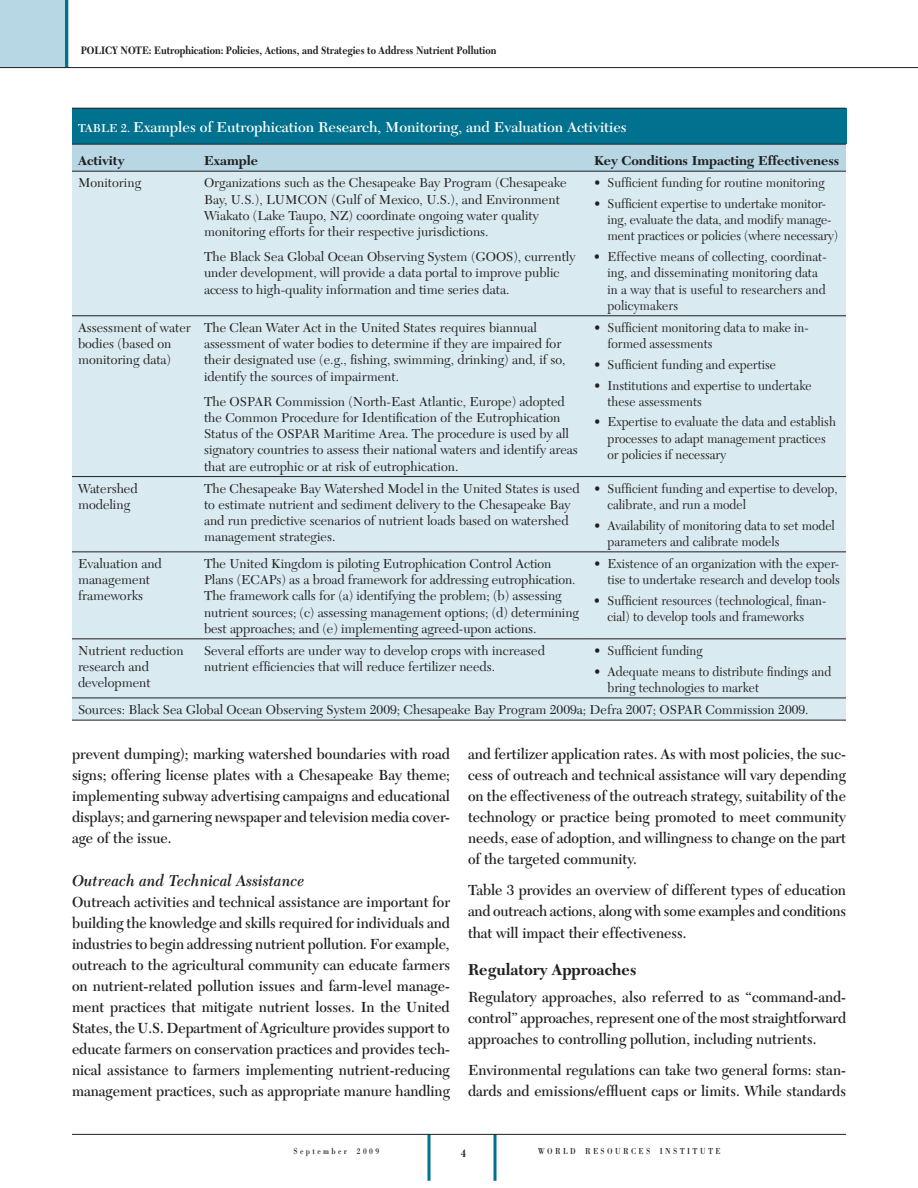
<style>
.page{position:relative;width:918px;height:1188px;background:#fff}
.page>*{position:absolute;margin:0;border:0;box-sizing:border-box;transform-origin:0 0}
.t1{font:italic 600 16.5px "New Caledonia";color:#231f20;scale:.95 1}
.t2{font:700 16.5px "New Caledonia";color:#231f20;scale:.95 1}
.t3{font:600 15.3px/21px "New Caledonia";color:#231f20;text-align:justify;scale:.95 1}
.t4{font:600 15px "New Caledonia";color:#fff}
.t5{font:13.5px/16.2px "New Caledonia";color:#231f20}
.t6{font:13.5px/16.2px "New Caledonia";color:#231f20;scale:.95 1}
.t7{font:700 13.5px "New Caledonia";letter-spacing:-.005em;color:#231f20}
.t8{font:700 11.25px "New Caledonia";color:#231f20;scale:.85 1}
.t9{font:9px "Bodoni Std";letter-spacing:.31em;color:#231f20;scale:.85 1}
.s1{font-size:12px}
</style>
<div class="page">
<div style="left:0;top:0;width:68px;height:67px;background:#b7d7e4"></div>
<hr style="left:65px;top:0;width:3px;height:67px;background:#00718e">
<hr style="left:0;top:67px;width:918px;height:1px;background:#231f20">
<hr style="left:428px;top:1134px;width:2px;height:47px;background:#00718e">
<hr style="left:494px;top:1134px;width:2px;height:47px;background:#00718e">
<hr style="left:72px;top:1134px;width:774px;height:1px;background:#231f20">
<div style="left:72px;top:108px;width:774px;height:36px;background:#00718e"></div>
<div style="left:72px;top:145px;width:774px;height:26px;background:#b7d7e4"></div>
<div style="left:72px;top:172px;width:774px;height:548px;background:#d9eaf0"></div>
<hr style="left:72px;top:108px;width:126px;height:1px;background:#231f20">
<hr style="left:198px;top:108px;width:390px;height:1px;background:#231f20">
<hr style="left:588px;top:108px;width:258px;height:1px;background:#231f20">
<hr style="left:72px;top:144px;width:126px;height:1px;background:#231f20">
<hr style="left:198px;top:144px;width:390px;height:1px;background:#231f20">
<hr style="left:588px;top:144px;width:258px;height:1px;background:#231f20">
<hr style="left:72px;top:171px;width:126px;height:1px;background:#231f20">
<hr style="left:198px;top:171px;width:390px;height:1px;background:#231f20">
<hr style="left:588px;top:171px;width:258px;height:1px;background:#231f20">
<hr style="left:72px;top:316px;width:126px;height:1px;background:#231f20">
<hr style="left:198px;top:316px;width:390px;height:1px;background:#231f20">
<hr style="left:588px;top:316px;width:258px;height:1px;background:#231f20">
<hr style="left:72px;top:476px;width:126px;height:1px;background:#231f20">
<hr style="left:198px;top:476px;width:390px;height:1px;background:#231f20">
<hr style="left:588px;top:476px;width:258px;height:1px;background:#231f20">
<hr style="left:72px;top:552px;width:126px;height:1px;background:#231f20">
<hr style="left:198px;top:552px;width:390px;height:1px;background:#231f20">
<hr style="left:588px;top:552px;width:258px;height:1px;background:#231f20">
<hr style="left:72px;top:639px;width:126px;height:1px;background:#231f20">
<hr style="left:198px;top:639px;width:390px;height:1px;background:#231f20">
<hr style="left:588px;top:639px;width:258px;height:1px;background:#231f20">
<hr style="left:72px;top:698px;width:126px;height:1px;background:#231f20">
<hr style="left:198px;top:698px;width:390px;height:1px;background:#231f20">
<hr style="left:588px;top:698px;width:258px;height:1px;background:#231f20">
<hr style="left:72px;top:720px;width:126px;height:1px;background:#231f20">
<hr style="left:198px;top:720px;width:390px;height:1px;background:#231f20">
<hr style="left:588px;top:720px;width:258px;height:1px;background:#231f20">
<p class="t8" style="left:81px;top:43px;width:65px">POLICY NOTE</p>
<p class="t8" style="left:149px;top:43px;width:410px">: Eutrophication: Policies, Actions, and Strategies to Address Nutrient Pollution</p>
<p class="t4" style="left:78px;top:118px;width:550px"><span class="s1">Tab le 2.</span> Examples of Eutrophication Research, Monitoring, and Evaluation Activities</p>
<p class="t7" style="left:78px;top:153px;width:48px">Activity</p>
<p class="t7" style="left:204px;top:153px;width:56px">Example</p>
<p class="t7" style="left:594px;top:153px;width:247px">Key Conditions Impacting Effectiveness</p>
<p class="t5" style="left:78px;top:175px;width:65px">Monitoring</p>
<p class="t5" style="left:204px;top:175px;width:364px">Organizations such as the Chesapeake Bay Program (Chesapeake Bay, U.S.), LUMCON (Gulf of Mexico, U.S.), and Environment Wiakato (Lake Taupo, NZ) coordinate ongoing water quality monitoring efforts for their respective jurisdictions.</p>
<p class="t5" style="left:204px;top:249px;width:373px">The Black Sea Global Ocean Observing System (GOOS), currently under development, will provide a data portal to improve public access to high-quality information and time series data.</p>
<p class="t6" style="left:594px;top:175px;width:244px">• Sufficient funding for routine monitoring</p>
<p class="t6" style="left:608px;top:196px;width:244px;text-indent:-13px">• Sufficient expertise to undertake monitor&shy;ing, evaluate the data, and modify manage&shy;ment practices or policies (where necessary)</p>
<p class="t6" style="left:608px;top:249px;width:232px;text-indent:-14px">• Effective means of collecting, coordinat&shy;ing, and disseminating monitoring data in a way that is useful to researchers and policymakers</p>
<p class="t5" style="left:78px;top:320px;width:114px">Assessment of water bodies (based on monitoring data)</p>
<p class="t5" style="left:204px;top:320px;width:363px">The Clean Water Act in the United States requires biannual assessment of water bodies to determine if they are impaired for their designated use (e.g., fishing, swimming, drinking) and, if so, identify the sources of impairment.</p>
<p class="t5" style="left:204px;top:394px;width:375px">The OSPAR Commission (North-East Atlantic, Europe) adopted the Common Procedure for Identification of the Eutrophication Status of the OSPAR Maritime Area. The procedure is used by all signatory countries to assess their national waters and identify areas that are eutrophic or at risk of eutrophication.</p>
<p class="t6" style="left:608px;top:320px;width:213px;text-indent:-14px">• Sufficient monitoring data to make in&shy;formed assessments</p>
<p class="t6" style="left:594px;top:357px;width:193px">• Sufficient funding and expertise</p>
<p class="t6" style="left:608px;top:377px;width:216px;text-indent:-14px">• Institutions and expertise to undertake these assessments</p>
<p class="t6" style="left:608px;top:414px;width:242px;text-indent:-14px">• Expertise to evaluate the data and establish processes to adapt management practices or policies if necessary</p>
<p class="t5" style="left:78px;top:481px;width:61px">Watershed modeling</p>
<p class="t5" style="left:204px;top:481px;width:377px">The Chesapeake Bay Watershed Model in the United States is used to estimate nutrient and sediment delivery to the Chesapeake Bay and run predictive scenarios of nutrient loads based on watershed management strategies.</p>
<p class="t6" style="left:608px;top:481px;width:244px;text-indent:-14px">• Sufficient funding and expertise to develop, calibrate, and run a model</p>
<p class="t6" style="left:608px;top:517px;width:241px;text-indent:-14px">• Availability of monitoring data to set model parameters and calibrate models</p>
<p class="t5" style="left:78px;top:556px;width:85px">Evaluation and management frameworks</p>
<p class="t5" style="left:204px;top:556px;width:377px">The United Kingdom is piloting Eutrophication Control Action Plans (ECAPs) as a broad framework for addressing eutrophication.<br>The framework calls for (a) identifying the problem; (b) assessing nutrient sources; (c) assessing management options; (d) determining best approaches; and (e) implementing agreed-upon actions.</p>
<p class="t6" style="left:594px;top:556px;width:260px;text-align:right">• Existence of an organization with the exper&shy;tise to undertake research and develop tools</p>
<p class="t6" style="left:608px;top:593px;width:232px;text-indent:-14px">• Sufficient resources (technological, finan&shy;cial) to develop tools and frameworks</p>
<p class="t5" style="left:78px;top:643px;width:107px">Nutrient reduction research and development</p>
<p class="t5" style="left:204px;top:643px;width:342px">Several efforts are under way to develop crops with increased nutrient efficiencies that will reduce fertilizer needs.</p>
<p class="t6" style="left:594px;top:643px;width:116px">• Sufficient funding</p>
<p class="t6" style="left:608px;top:663px;width:237px;text-indent:-14px">• Adequate means to distribute findings and bring technologies to market</p>
<p class="t5" style="left:78px;top:702px;width:732px">Sources: Black Sea Global Ocean Observing System 2009; Chesapeake Bay Program 2009a; Defra 2007; OSPAR Commission 2009.</p>
<p class="t3" style="left:72px;top:744px;width:399px">prevent dumping); marking watershed boundaries with road signs; offering license plates with a Chesapeake Bay theme; implementing subway advertising campaigns and educational displays; and garnering newspaper and television media cover&shy;age of the issue.</p>
<p class="t1" style="left:72px;top:871px;width:247px">Outreach and Technical Assistance</p>
<p class="t3" style="left:72px;top:892px;width:399px">Outreach activities and technical assistance are important for building the knowledge and skills required for individuals and industries to begin addressing nutrient pollution. For example, outreach to the agricultural community can educate farmers on nutrient-related pollution issues and farm-level manage&shy;ment practices that mitigate nutrient losses. In the United States, the U.S. Department of Agriculture provides support to educate farmers on conservation practices and provides tech&shy;nical assistance to farmers implementing nutrient-reducing management practices, such as appropriate manure handling</p>
<p class="t3" style="left:468px;top:744px;width:399px">and fertilizer application rates. As with most policies, the suc&shy;cess of outreach and technical assistance will vary depending on the effectiveness of the outreach strategy, suitability of the technology or practice being promoted to meet community needs, ease of adoption, and willingness to change on the part of the targeted community.</p>
<p class="t3" style="left:468px;top:880px;width:400px">Table 3 provides an overview of different types of education and outreach actions, along with some examples and conditions that will impact their effectiveness.</p>
<p class="t2" style="left:468px;top:960px;width:179px">Regulatory Approaches</p>
<p class="t3" style="left:468px;top:987px;width:400px">Regulatory approaches, also referred to as “command-and&shy;control” approaches, represent one of the most straightforward approaches to controlling pollution, including nutrients.</p>
<p class="t3" style="left:468px;top:1060px;width:399px">Environmental regulations can take two general forms: stan&shy;dards and emissions/effluent caps or limits. While standards</p>
<p class="t9" style="left:293px;top:1146px;width:103px">S EPTEMBER 2009</p>
<p class="t8" style="left:461px;top:1146px;width:8px">4</p>
<p class="t9" style="left:538px;top:1146px;width:217px">WORLD RESOURCES INSTITUTE</p>
</div>
